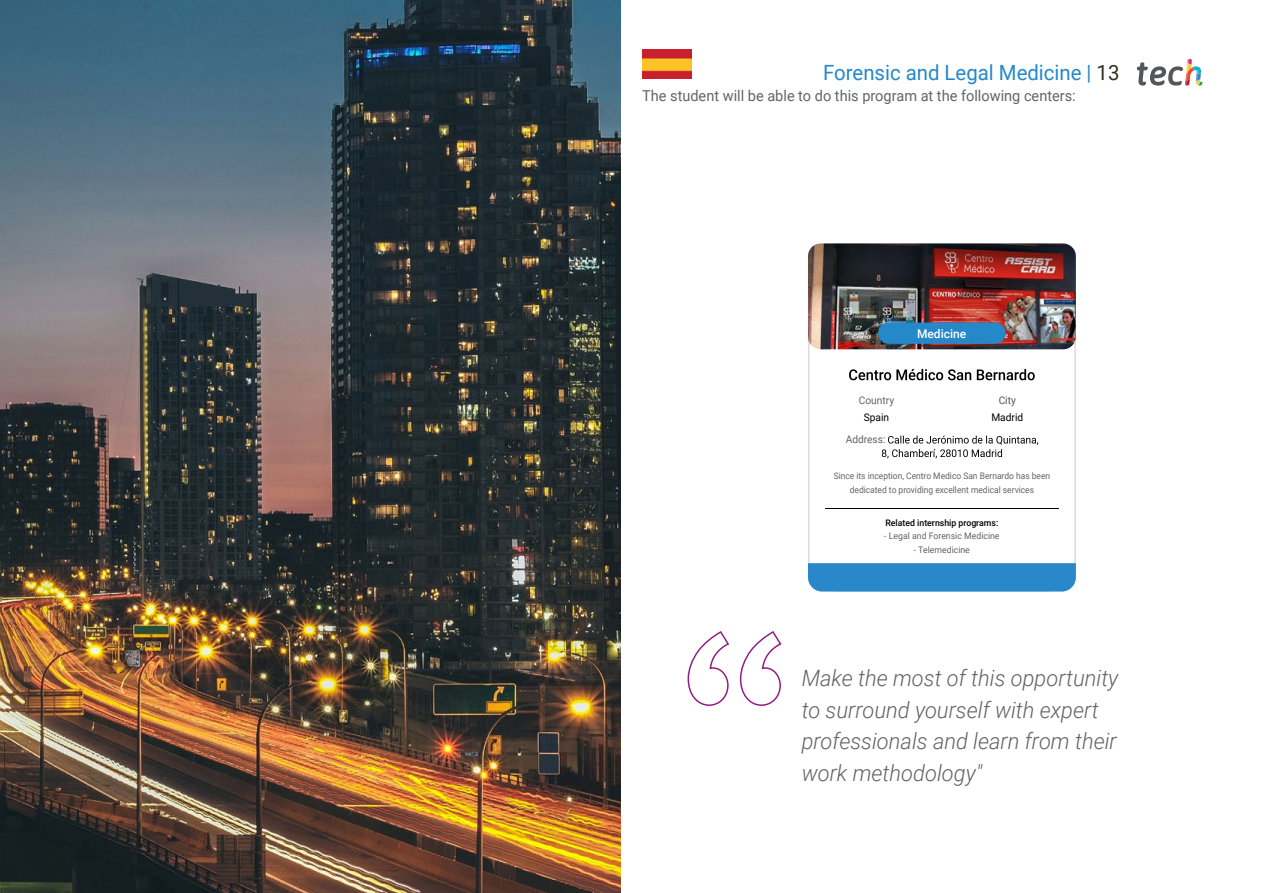
<style>
.page{position:relative;width:1263px;height:893px;background:#fff}
.page>*{position:absolute;margin:0;border:0;box-sizing:border-box;transform-origin:0 0}
.t1{font:italic 300 22.5px/31.5px "Roboto";color:#646363}
.t2{font:21px "Roboto";color:#2488c9}
.t3{font:15px "Roboto";color:#61646a}
.t4{font:500 12px "Roboto";color:#fff}
.t5{font:10.5px "Roboto";color:#61646a}
.t6{font:10.5px "Roboto";color:#000}
.t7{font:10.5px "Roboto";color:#52555b}
.t8{font:9px/13.5px "Roboto";color:#61646a;text-align:center;scale:.94 1}
.t9{font:9px "Roboto";color:#61646a}
.t10{font:500 9px "Roboto";color:#000}
.s1{color:#312e20}
</style>
<div class="page">
<img style="left:0;top:0;width:621px;height:893px">
<svg style="left:687px;top:631px;width:95px;height:75px"></svg>
<svg style="left:808px;top:349px;width:268px;height:214px"></svg>
<img style="left:808px;top:243px;width:268px;height:106px">
<div style="left:878px;top:323px;width:128px;height:21px;background:#2488c9;border-radius:11px"></div>
<svg style="left:808px;top:563px;width:268px;height:29px;background:#2f8bca"></svg>
<hr style="left:825px;top:508px;width:234px;height:1px;background:#000">
<svg style="left:849px;top:369px;width:186px;height:11px"></svg>
<svg style="left:882px;top:436px;width:156px;height:22px"></svg>
<img style="left:642px;top:49px;width:49px;height:30px">
<svg style="left:1137px;top:59px;width:65px;height:27px"></svg>
<p class="t2" style="left:823px;top:57px;width:298px">Forensic and Legal Medicine | <span class="s1">13</span></p>
<p class="t3" style="left:642px;top:86px;width:435px">The student will be able to do this program at the following centers:</p>
<p class="t5" style="left:859px;top:393px;width:37px">Country</p>
<p class="t6" style="left:864px;top:410px;width:27px">Spain</p>
<p class="t4" style="left:917px;top:325px;width:51px">Medicine</p>
<p class="t7" style="left:999px;top:393px;width:19px">City</p>
<p class="t6" style="left:991px;top:410px;width:33px">Madrid</p>
<p class="t5" style="left:846px;top:432px;width:41px">Address:</p>
<p class="t8" style="left:834px;top:469px;width:232px">Since its inception, Centro Medico San Bernardo has been dedicated to providing excellent medical services</p>
<p class="t10" style="left:885px;top:517px;width:114px">Related internship programs:</p>
<p class="t9" style="left:884px;top:530px;width:117px">- Legal and Forensic Medicine</p>
<p class="t9" style="left:914px;top:543px;width:58px">- Telemedicine</p>
<p class="t1" style="left:802px;top:662px;width:318px">Make the most of this opportunity to surround yourself with expert professionals and learn from their work methodology"</p>
</div>
